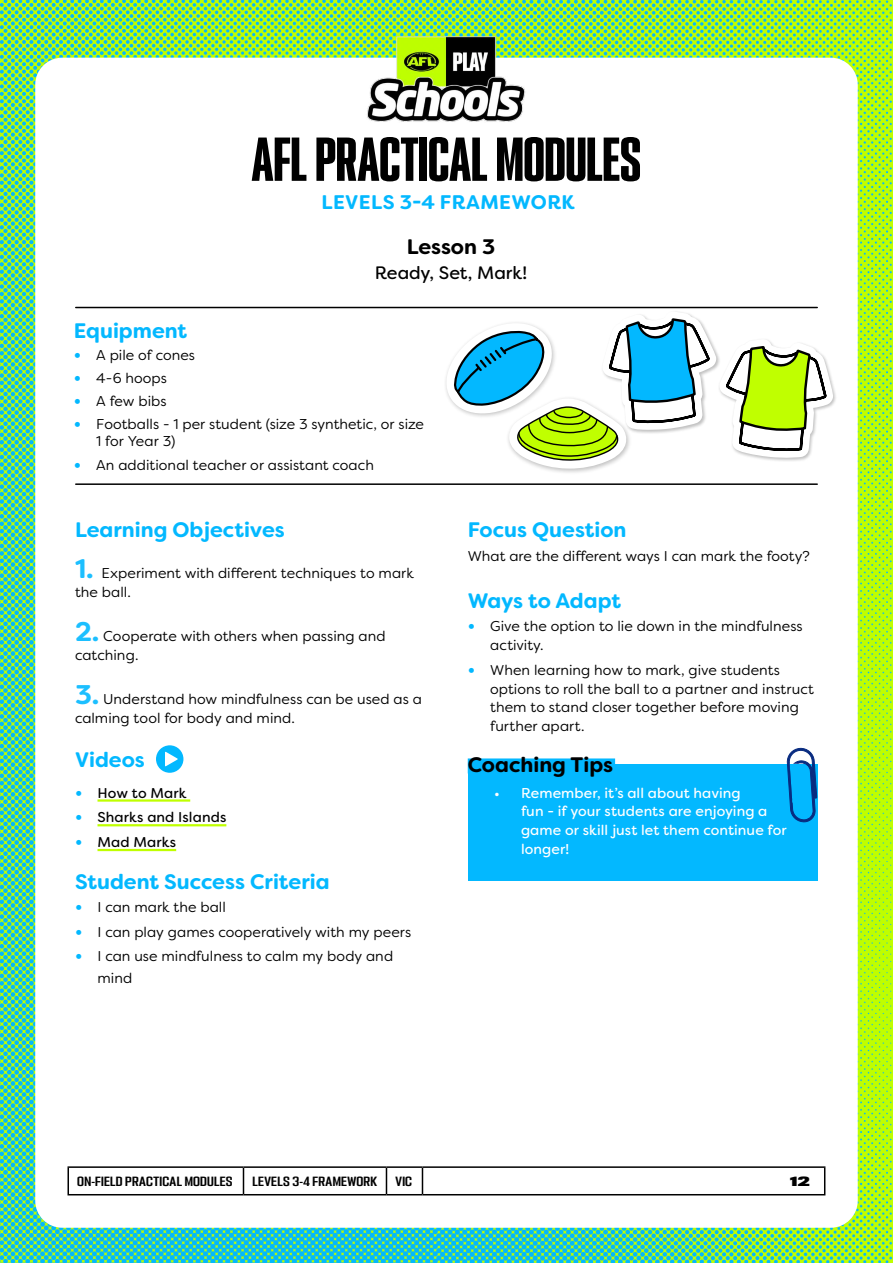
<style>
.page{position:relative;width:893px;height:1263px;background:#fff}
.page>*{position:absolute;margin:0;border:0;box-sizing:border-box;transform-origin:0 0}
.t1{font:55.5px "PODIUM Sharp 2.10";color:#000}
.Subhead_1{font:700 21px "Filson Soft";color:#03b8ff}
.Subhead_1_Black{font:700 21px "Filson Soft";color:#000}
.Heading_3{font:700 21px "Filson Soft";letter-spacing:-.005em;color:#000}
.t2{font:700 19.65px "Filson Soft";letter-spacing:.02em;color:#03b8ff}
.Heading_3_1{font:18px "Filson Soft";letter-spacing:-.005em;color:#000}
.NEW_body{font:14.25px/18.8px "Filson Soft";letter-spacing:.005em;color:#000}
.t3{font:14.25px/18.8px "Filson Soft";letter-spacing:.005em;color:#fff}
.t4{font:14.25px "Filson Soft";letter-spacing:.005em;color:#000}
.t5{font:12px "PODIUM Sharp 4.9";letter-spacing:.02em;color:#000}
.t6{font:12px "PODIUM Sharp 7.12";color:#000}
.s1{font-weight:700;font-size:18px;color:#03b8ff}
.s2{font-weight:700;font-size:27px;color:#1cbfff}
</style>
<div class="page">
<img style="left:0;top:0;width:893px;height:1263px">
<div style="left:35px;top:58px;width:823px;height:1170px;background:#fff;border-radius:27px"></div>
<img style="left:332px;top:0;width:229px;height:122px">
<hr style="left:68px;top:1166px;width:175px;height:2px;background:#000">
<svg style="left:68px;top:1168px;width:1px;height:26px"></svg>
<hr style="left:243px;top:1166px;width:143px;height:2px;background:#000">
<svg style="left:243px;top:1168px;width:1px;height:26px"></svg>
<hr style="left:386px;top:1166px;width:36px;height:2px;background:#000">
<svg style="left:386px;top:1168px;width:1px;height:26px"></svg>
<hr style="left:422px;top:1166px;width:403px;height:2px;background:#000">
<svg style="left:422px;top:1168px;width:1px;height:26px"></svg>
<svg style="left:824px;top:1168px;width:1px;height:26px"></svg>
<hr style="left:68px;top:1194px;width:175px;height:1px;background:#000">
<hr style="left:243px;top:1194px;width:143px;height:1px;background:#000">
<hr style="left:386px;top:1194px;width:36px;height:1px;background:#000">
<hr style="left:422px;top:1194px;width:403px;height:1px;background:#000">
<hr style="left:76px;top:307px;width:741px;height:1px;background:#000">
<hr style="left:76px;top:483px;width:741px;height:2px;background:#000">
<hr style="left:98px;top:799px;width:92px;height:3px;background:#c0ff00">
<hr style="left:98px;top:824px;width:128px;height:2px;background:#c0ff00">
<hr style="left:98px;top:849px;width:78px;height:2px;background:#c0ff00">
<svg style="left:156px;top:745px;width:27px;height:28px"></svg>
<div style="left:468px;top:764px;width:350px;height:116px;background:#03b8ff"></div>
<svg style="left:787px;top:748px;width:30px;height:74px"></svg>
<div style="left:468px;top:758px;width:147px;height:15px;background:#03b8ff"></div>
<div style="left:718px;top:338px;width:119px;height:124px;background:#000;opacity:.25"></div>
<svg style="left:439px;top:306px;width:394px;height:167px"></svg>
<h1 class="t1" style="left:252px;top:124px;width:391px">AFL PRACTICAL MODULES</h1>
<h3 class="t2" style="left:321px;top:190px;width:255px">LEVELS 3-4 FRAMEWORK</h3>
<p class="Heading_3" style="left:407px;top:233px;width:90px">Lesson 3</p>
<p class="Heading_3_1" style="left:375px;top:261px;width:154px">Ready, Set, Mark!</p>
<p class="Subhead_1" style="left:74px;top:317px;width:115px">Equipment</p>
<p class="NEW_body" style="left:74px;top:346px;width:123px"><span class="s1">•</span> A pile of cones</p>
<p class="NEW_body" style="left:74px;top:369px;width:95px"><span class="s1">•</span> 4-6 hoops</p>
<p class="NEW_body" style="left:74px;top:392px;width:94px"><span class="s1">•</span> A few bibs</p>
<p class="NEW_body" style="left:96px;top:416px;width:329px;line-height:17.1px;text-indent:-22px"><span class="s1">•</span> Footballs - 1 per student (size 3 synthetic, or size<br>1 for Year 3)</p>
<p class="NEW_body" style="left:74px;top:455px;width:302px"><span class="s1">•</span> An additional teacher or assistant coach</p>
<p class="Subhead_1" style="left:75px;top:516px;width:211px">Learning Objectives</p>
<p class="NEW_body" style="left:75px;top:563px;width:340px"><span class="s2">1.</span> Experiment with different techniques to mark the ball.</p>
<p class="NEW_body" style="left:75px;top:626px;width:312px"><span class="s2">2.</span> Cooperate with others when passing and catching.</p>
<p class="NEW_body" style="left:75px;top:690px;width:349px"><span class="s2">3.</span> Understand how mindfulness can be used as a calming tool for body and mind.</p>
<p class="Subhead_1" style="left:75px;top:746px;width:71px">Videos</p>
<p class="t4" style="left:75px;top:783px;width:113px"><span class="s1">•</span> How to Mark</p>
<p class="t4" style="left:75px;top:808px;width:153px"><span class="s1">•</span> Sharks and Islands</p>
<p class="t4" style="left:75px;top:833px;width:103px"><span class="s1">•</span> Mad Marks</p>
<p class="Subhead_1" style="left:75px;top:868px;width:256px">Student Success Criteria</p>
<p class="NEW_body" style="left:75px;top:897px;width:152px"><span class="s1">•</span> I can mark the ball</p>
<p class="NEW_body" style="left:75px;top:922px;width:338px"><span class="s1">•</span> I can play games cooperatively with my peers</p>
<p class="NEW_body" style="left:98px;top:946px;width:297px;line-height:21.6px;text-indent:-22px"><span class="s1">•</span> I can use mindfulness to calm my body and mind</p>
<p class="Subhead_1" style="left:468px;top:516px;width:160px">Focus Question</p>
<p class="NEW_body" style="left:468px;top:546px;width:344px">What are the different ways I can mark the footy?</p>
<p class="Subhead_1" style="left:468px;top:587px;width:155px">Ways to Adapt</p>
<p class="NEW_body" style="left:490px;top:617px;width:314px;text-indent:-22px"><span class="s1">•</span> Give the option to lie down in the mindfulness activity.</p>
<p class="NEW_body" style="left:490px;top:660px;width:325px;text-indent:-22px"><span class="s1">•</span> When learning how to mark, give students options to roll the ball to a partner and instruct them to stand closer together before moving further apart.</p>
<p class="Subhead_1_Black" style="left:468px;top:751px;width:147px">Coaching Tips</p>
<p class="t3" style="left:521px;top:783px;width:267px;text-indent:-27px">• Remember, it’s all about having<br>fun - if your students are enjoying a game or skill just let them continue for longer!</p>
<p class="t5" style="left:77px;top:1173px;width:157px">ON-FIELD PRACTICAL MODULES</p>
<p class="t5" style="left:252px;top:1173px;width:126px">LEVELS 3-4 FRAMEWORK</p>
<p class="t5" style="left:395px;top:1173px;width:18px">VIC</p>
<p class="t6" style="left:789px;top:1173px;width:22px">12</p>
</div>
